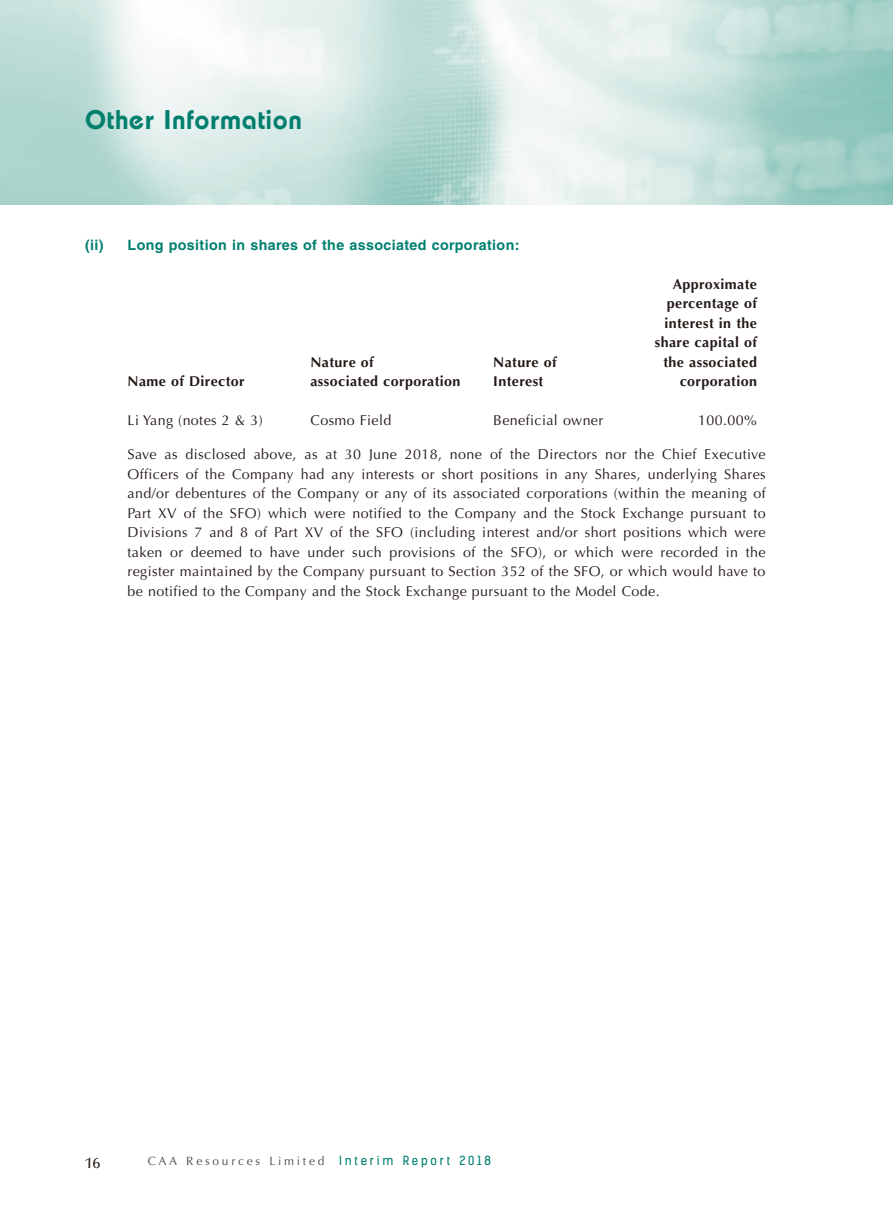
<style>
.page{position:relative;width:893px;height:1212px;background:#fff}
.page>*{position:absolute;margin:0;border:0;box-sizing:border-box;transform-origin:0 0}
.t1{font:600 27px "Bauhaus Std";letter-spacing:.03em;color:#007f6e}
.t2{font:500 15px "Optima LT Std";color:#231916}
.t3{font:14.25px/19.5px "Optima LT Std";letter-spacing:.03em;color:#231916;text-align:justify}
.t4{font:700 14.25px/19.5px "Optima LT Std";letter-spacing:.03em;color:#231916}
.t5{font:700 14.25px "Helvetica LT Std";letter-spacing:.03em;color:#007f6e}
.t6{font:12px "Optima LT Std";letter-spacing:.23em;color:#4d4a4a}
.s1{font-family:"Kelson Sans Regular BG";color:#007f6e}
</style>
<div class="page">
<img style="left:0;top:0;width:893px;height:205px">
<h1 class="t1" style="left:85px;top:103px;width:218px">Other Information</h1>
<p class="t5" style="left:85px;top:236px;width:436px">(ii) Long position in shares of the associated corporation:</p>
<p class="t4" style="left:128px;top:372px;width:119px">Name of Director</p>
<p class="t4" style="left:310px;top:353px;width:152px">Nature of<br>associated corporation</p>
<p class="t4" style="left:493px;top:353px;width:65px">Nature of<br>Interest</p>
<p class="t4" style="left:655px;top:275px;width:104px;text-align:right">Approximate percentage of interest in the share capital of the associated corporation</p>
<p class="t3" style="left:128px;top:411px;width:137px">Li Yang (notes 2 &amp; 3)</p>
<p class="t3" style="left:310px;top:411px;width:82px">Cosmo Field</p>
<p class="t3" style="left:493px;top:411px;width:111px">Beneficial owner</p>
<p class="t3" style="left:698px;top:411px;width:60px">100.00%</p>
<p class="t3" style="left:128px;top:445px;width:640px">Save as disclosed above, as at 30 June 2018, none of the Directors nor the Chief Executive Officers of the Company had any interests or short positions in any Shares, underlying Shares and/or debentures of the Company or any of its associated corporations (within the meaning of Part XV of the SFO) which were notified to the Company and the Stock Exchange pursuant to Divisions 7 and 8 of Part XV of the SFO (including interest and/or short positions which were taken or deemed to have under such provisions of the SFO), or which were recorded in the register maintained by the Company pursuant to Section 352 of the SFO, or which would have to be notified to the Company and the Stock Exchange pursuant to the Model Code.</p>
<p class="t2" style="left:85px;top:1154px;width:17px">16</p>
<p class="t6" style="left:148px;top:1154px;width:345px">CAA Resources Limited <span class="s1">Interim Report 2018</span></p>
</div>
